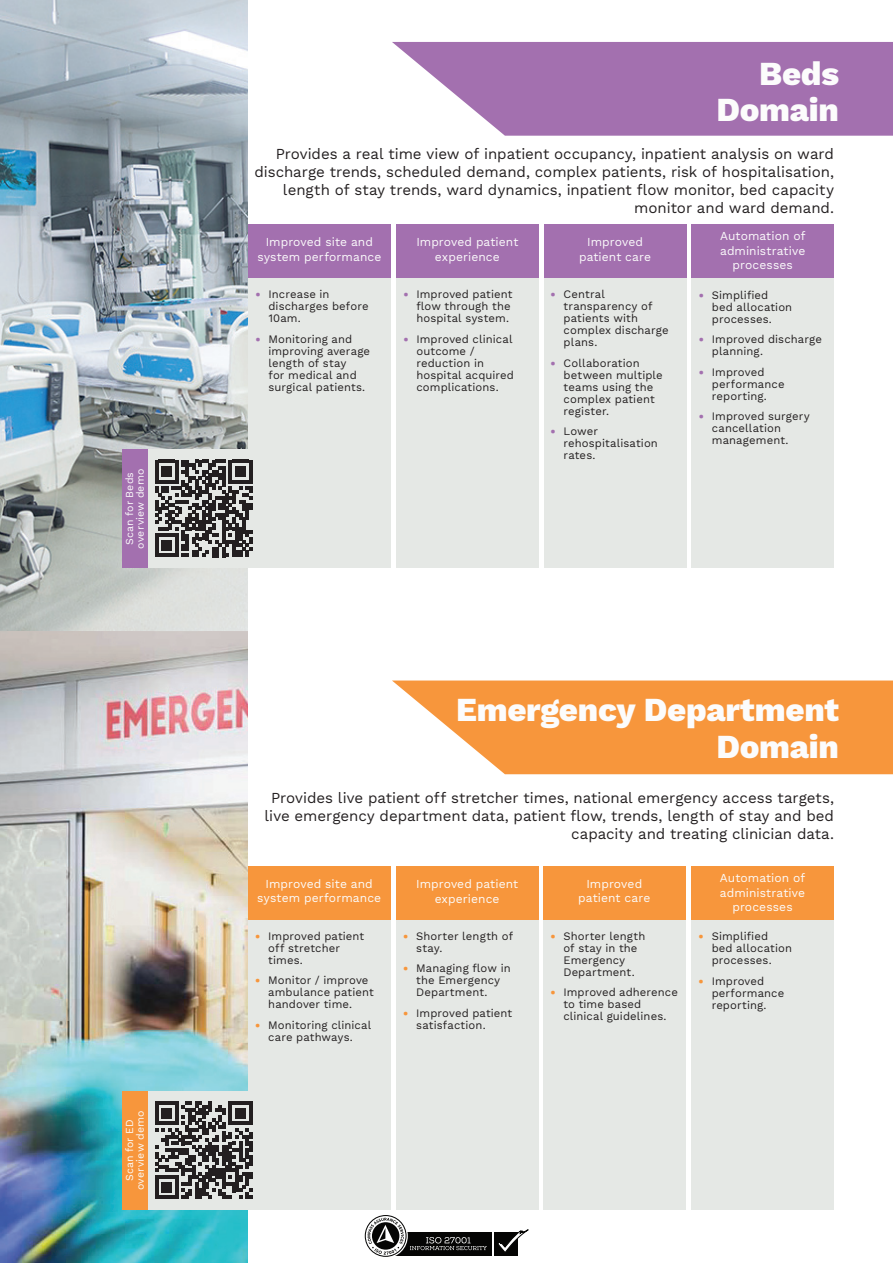
<style>
.page{position:relative;width:893px;height:1263px;background:#fff}
.page>*{position:absolute;margin:0;border:0;box-sizing:border-box;transform-origin:0 0}
.HCL_-_Body_Bullet{font:800 33px "Work Sans";letter-spacing:-.01em;color:#fcfcfc}
.HCL_-_Body_Bullet-2{font:15px/18px "Work Sans";letter-spacing:-.005em;color:#231f20;text-align:right}
.HCL_-_Body_Bullet-3{font:12px/14.4px "Work Sans";letter-spacing:.005em;color:#fcfcfc;text-align:center}
.t1{font:11.25px/12px "Work Sans";letter-spacing:.01em;color:#231f20}
.HCL_-_Body_Bullet-4{font:10.5px/10.5px "Work Sans";letter-spacing:.01em;color:#fcfcfc;text-align:center}
.s1{font-weight:900;font-size:10.5px;color:#a370af}
.s2{font-weight:900;font-size:10.5px;color:#f7963c}
</style>
<div class="page">
<img style="left:0;top:0;width:248px;height:1263px">
<svg style="left:392px;top:42px;width:501px;height:94px;fill:#a370af"></svg>
<svg style="left:392px;top:680px;width:501px;height:94px;fill:#f7963c"></svg>
<div style="left:248px;top:225px;width:143px;height:53px;background:#a370af"></div>
<div style="left:396px;top:225px;width:143px;height:53px;background:#a370af"></div>
<div style="left:544px;top:225px;width:142px;height:53px;background:#a370af"></div>
<div style="left:691px;top:225px;width:143px;height:53px;background:#a370af"></div>
<div style="left:248px;top:278px;width:143px;height:290px;background:#e5e8e5"></div>
<div style="left:396px;top:278px;width:143px;height:290px;background:#e5e8e5"></div>
<div style="left:544px;top:278px;width:142px;height:290px;background:#e5e8e5"></div>
<div style="left:691px;top:278px;width:143px;height:290px;background:#e5e8e5"></div>
<div style="left:248px;top:866px;width:143px;height:54px;background:#f7963c"></div>
<div style="left:396px;top:866px;width:143px;height:54px;background:#f7963c"></div>
<div style="left:543px;top:866px;width:143px;height:54px;background:#f7963c"></div>
<div style="left:691px;top:866px;width:143px;height:54px;background:#f7963c"></div>
<div style="left:248px;top:920px;width:143px;height:290px;background:#e5e8e5"></div>
<div style="left:396px;top:920px;width:143px;height:290px;background:#e5e8e5"></div>
<div style="left:543px;top:920px;width:142px;height:289px;background:#e5e8e5"></div>
<div style="left:691px;top:920px;width:143px;height:289px;background:#e5e8e5"></div>
<div style="left:124px;top:449px;width:135px;height:119px;background:#e5e8e5"></div>
<svg style="left:155px;top:460px;width:97px;height:97px"></svg>
<div style="left:122px;top:449px;width:25px;height:119px;background:#a370af"></div>
<div style="left:124px;top:1091px;width:135px;height:119px;background:#e5e8e5"></div>
<svg style="left:155px;top:1101px;width:97px;height:98px"></svg>
<div style="left:122px;top:1091px;width:25px;height:119px;background:#f7963c"></div>
<div style="left:393px;top:1232px;width:99px;height:23px;background:#050504"></div>
<div style="left:494px;top:1232px;width:24px;height:23px;background:#050504"></div>
<svg style="left:498px;top:1229px;width:30px;height:23px"></svg>
<svg style="left:410px;top:1237px;width:77px;height:13px"></svg>
<svg style="left:364px;top:1214px;width:44px;height:44px"></svg>
<svg style="left:365px;top:1215px;width:41px;height:41px"></svg>
<div style="left:365px;top:1215px;width:42px;height:42px;border:1px solid #050504;border-radius:50%"></div>
<svg style="left:367px;top:1218px;width:37px;height:37px"></svg>
<p class="HCL_-_Body_Bullet-4" style="left:125px;top:549px;width:81px;rotate:-90deg">Scan for Beds overview demo</p>
<p class="HCL_-_Body_Bullet-4" style="left:125px;top:1190px;width:81px;rotate:-90deg">Scan for ED overview demo</p>
<p class="HCL_-_Body_Bullet" style="left:759px;top:54px;width:81px">Beds</p>
<p class="HCL_-_Body_Bullet" style="left:716px;top:91px;width:124px">Domain</p>
<p class="HCL_-_Body_Bullet-2" style="left:255px;top:145px;width:581px">Provides a real time view of inpatient occupancy, inpatient analysis on ward discharge trends, scheduled demand, complex patients, risk of hospitalisation, length of stay trends, ward dynamics, inpatient flow monitor, bed capacity monitor and ward demand.</p>
<p class="HCL_-_Body_Bullet-3" style="left:257px;top:236px;width:126px">Improved site and system performance</p>
<p class="HCL_-_Body_Bullet-3" style="left:416px;top:236px;width:104px">Improved patient experience</p>
<p class="HCL_-_Body_Bullet-3" style="left:579px;top:236px;width:74px">Improved patient care</p>
<p class="HCL_-_Body_Bullet-3" style="left:720px;top:230px;width:87px">Automation of administrative processes</p>
<p class="t1" style="left:268px;top:289px;width:102px;text-indent:-13px"><span class="s1">•</span> Increase in discharges before<br>10am.</p>
<p class="t1" style="left:268px;top:333px;width:103px;text-indent:-13px"><span class="s1">•</span> Monitoring and improving average length of stay<br>for medical and surgical patients.</p>
<p class="t1" style="left:564px;top:289px;width:106px;text-indent:-13px"><span class="s1">•</span> Central transparency of patients with complex discharge plans.</p>
<p class="t1" style="left:564px;top:357px;width:101px;text-indent:-13px"><span class="s1">•</span> Collaboration between multiple teams using the complex patient register.</p>
<p class="t1" style="left:564px;top:426px;width:96px;text-indent:-13px"><span class="s1">•</span> Lower rehospitalisation rates.</p>
<p class="t1" style="left:416px;top:289px;width:98px;text-indent:-13px"><span class="s1">•</span> Improved patient flow through the hospital system.</p>
<p class="t1" style="left:416px;top:333px;width:99px;text-indent:-13px"><span class="s1">•</span> Improved clinical outcome / reduction in hospital acquired complications.</p>
<p class="t1" style="left:712px;top:289px;width:82px;text-indent:-13px"><span class="s1">•</span> Simplified<br>bed allocation processes.</p>
<p class="t1" style="left:712px;top:334px;width:111px;text-indent:-13px"><span class="s1">•</span> Improved discharge planning.</p>
<p class="t1" style="left:712px;top:366px;width:74px;text-indent:-13px"><span class="s1">•</span> Improved performance reporting.</p>
<p class="t1" style="left:712px;top:411px;width:99px;text-indent:-13px"><span class="s1">•</span> Improved surgery cancellation management.</p>
<p class="HCL_-_Body_Bullet" style="left:456px;top:691px;width:384px">Emergency Department</p>
<p class="HCL_-_Body_Bullet" style="left:716px;top:728px;width:124px">Domain</p>
<p class="HCL_-_Body_Bullet-2" style="left:265px;top:789px;width:571px">Provides live patient off stretcher times, national emergency access targets, live emergency department data, patient flow, trends, length of stay and bed capacity and treating clinician data.</p>
<p class="HCL_-_Body_Bullet-3" style="left:257px;top:877px;width:126px">Improved site and system performance</p>
<p class="HCL_-_Body_Bullet-3" style="left:416px;top:877px;width:104px">Improved patient experience</p>
<p class="HCL_-_Body_Bullet-3" style="left:578px;top:877px;width:74px">Improved patient care</p>
<p class="HCL_-_Body_Bullet-3" style="left:720px;top:871px;width:87px">Automation of administrative processes</p>
<p class="t1" style="left:268px;top:931px;width:98px;text-indent:-13px"><span class="s2">•</span> Improved patient off stretcher times.</p>
<p class="t1" style="left:268px;top:975px;width:107px;text-indent:-13px"><span class="s2">•</span> Monitor / improve ambulance patient handover time.</p>
<p class="t1" style="left:256px;top:1020px;width:117px;text-align:center"><span class="s2">•</span> Monitoring clinical care pathways.</p>
<p class="t1" style="left:563px;top:930px;width:83px;text-indent:-13px"><span class="s2">•</span> Shorter length of stay in the<br>Emergency<br>Department.</p>
<p class="t1" style="left:563px;top:987px;width:116px;text-indent:-13px"><span class="s2">•</span> Improved adherence to time based clinical guidelines.</p>
<p class="t1" style="left:416px;top:931px;width:98px;text-indent:-13px"><span class="s2">•</span> Shorter length of stay.</p>
<p class="t1" style="left:416px;top:963px;width:96px;text-indent:-13px"><span class="s2">•</span> Managing flow in the Emergency<br>Department.</p>
<p class="t1" style="left:416px;top:1008px;width:98px;text-indent:-13px"><span class="s2">•</span> Improved patient satisfaction.</p>
<p class="t1" style="left:712px;top:931px;width:82px;text-indent:-13px"><span class="s2">•</span> Simplified<br>bed allocation processes.</p>
<p class="t1" style="left:712px;top:975px;width:74px;text-indent:-13px"><span class="s2">•</span> Improved performance reporting.</p>
</div>
